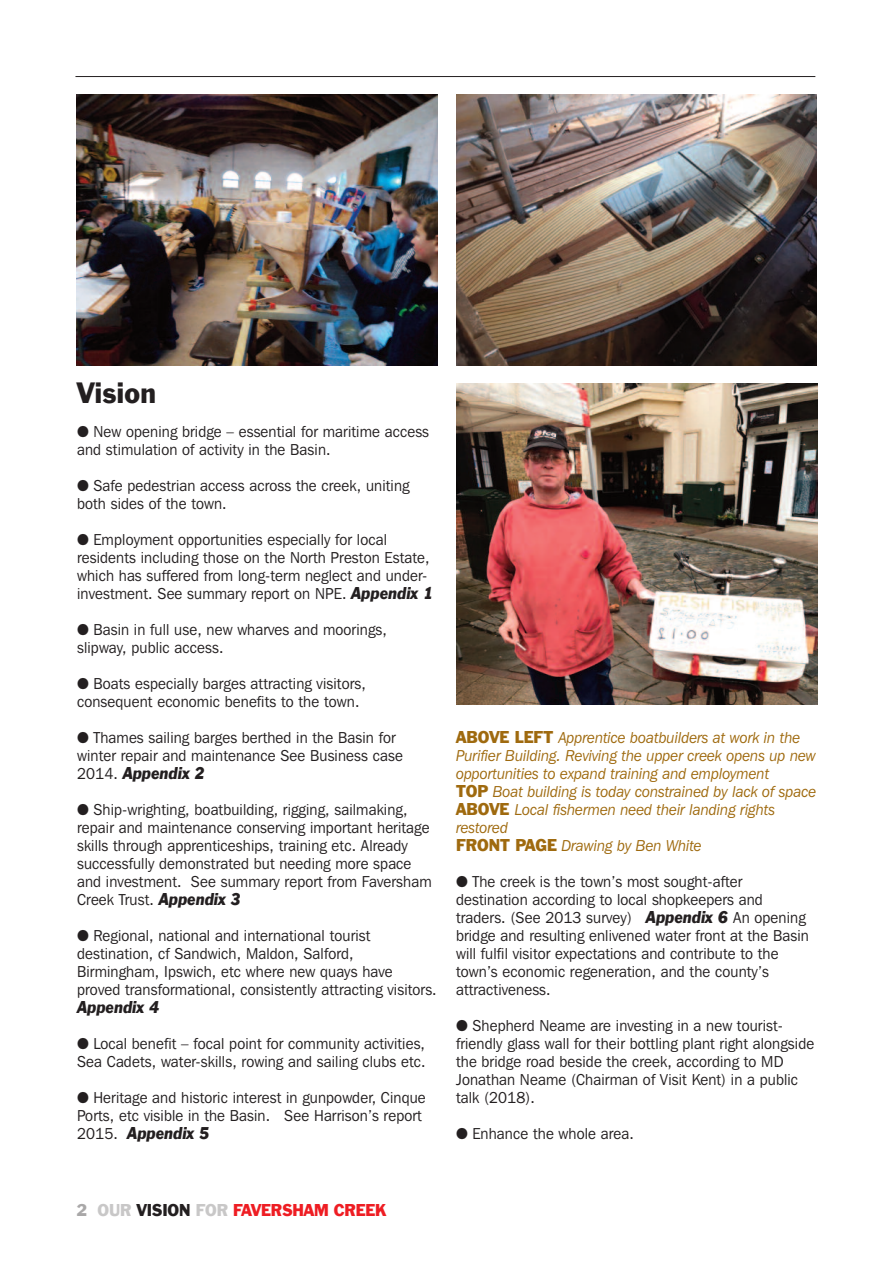
<style>
.page{position:relative;width:893px;height:1263px;background:#fff}
.page>*{position:absolute;margin:0;border:0;box-sizing:border-box;transform-origin:0 0}
.t1{font:27px "Franklin Gothic BT";letter-spacing:.01em;color:#231f20;scale:.95 1}
.t2{font:15.75px/18px "Franklin Gothic IT Cby BT";letter-spacing:.01em;color:#231f20;scale:.95 1}
.t3{font:italic 15.75px/18px "Franklin Gothic IT Cby BT";color:#9f6a0f;scale:.95 1}
.t4{font:italic 15.75px "Franklin Gothic BT";letter-spacing:.01em;color:#231f20;scale:.95 1}
.t5{font:15.75px "Franklin Gothic BT";letter-spacing:-.01em;color:#ee1d23;scale:.95 1}
.s1{font-family:"Franklin Gothic BT";font-style:italic}
.s2{font-family:"Franklin Gothic IT Cby BT";font-style:normal}
.s3{font-family:"Franklin Gothic BT";font-style:normal}
.s4{color:rgb(35 31 32/.39)}
.s5{color:rgb(35 31 32/.25)}
.s6{color:#231f20}
</style>
<div class="page">
<hr style="left:75px;top:76px;width:740px;height:1px;background:#231f20">
<img style="left:77px;top:95px;width:360px;height:270px">
<img style="left:456px;top:95px;width:360px;height:271px">
<img style="left:456px;top:384px;width:361px;height:320px">
<h1 class="t1" style="left:77px;top:383px;width:84px">Vision</h1>
<p class="t2" style="left:77px;top:423px;width:372px">● New opening bridge – essential for maritime access and stimulation of activity in the Basin.</p>
<p class="t2" style="left:77px;top:477px;width:351px">● Safe pedestrian access across the creek, uniting both sides of the town.</p>
<p class="t2" style="left:77px;top:531px;width:376px">● Employment opportunities especially for local residents including those on the North Preston Estate, which has suffered from long-term neglect and under&shy;investment. See summary report on NPE. <span class="s1">Appendix 1</span></p>
<p class="t2" style="left:77px;top:621px;width:328px">● Basin in full use, new wharves and moorings, slipway, public access.</p>
<p class="t2" style="left:77px;top:675px;width:305px">● Boats especially barges attracting visitors, consequent economic benefits to the town.</p>
<p class="t2" style="left:77px;top:729px;width:344px">● Thames sailing barges berthed in the Basin for winter repair and maintenance See Business case</p>
<p class="t4" style="left:77px;top:767px;width:136px"><span class="s2">2014.</span> Appendix 2</p>
<p class="t2" style="left:77px;top:801px;width:375px">● Ship-wrighting, boatbuilding, rigging, sailmaking, repair and maintenance conserving important heritage skills through apprenticeships, training etc. Already successfully demonstrated but needing more space and investment. See summary report from Faversham Creek Trust. <span class="s1">Appendix 3</span></p>
<p class="t2" style="left:77px;top:927px;width:380px">● Regional, national and international tourist destination, cf Sandwich, Maldon, Salford, Birmingham, Ipswich, etc where new quays have proved transformational, consistently attracting visitors.</p>
<p class="t4" style="left:77px;top:1001px;width:88px">Appendix 4</p>
<p class="t2" style="left:77px;top:1035px;width:368px">● Local benefit – focal point for community activities,<br>Sea Cadets, water-skills, rowing and sailing clubs etc.</p>
<p class="t2" style="left:77px;top:1089px;width:369px">● Heritage and historic interest in gunpowder, Cinque<br>Ports, etc visible in the Basin. See Harrison’s report</p>
<p class="t4" style="left:77px;top:1127px;width:141px"><span class="s2">2015.</span> Appendix 5</p>
<p class="t3" style="left:456px;top:729px;width:381px"><span class="s3">ABOVE LEFT</span> Apprentice boatbuilders at work in the Purifier Building. Reviving the upper creek opens up new opportunities to expand training and employment<br><span class="s3">TOP</span> Boat building is today constrained by lack of space <span class="s3">ABOVE</span> Local fishermen need their landing rights restored<br><span class="s3">FRONT PAGE</span> Drawing by Ben White</p>
<p class="t2" style="left:456px;top:873px;width:373px">● The creek is the town’s most sought-after destination according to local shopkeepers and traders. (See 2013 survey) <span class="s1">Appendix 6</span> An opening bridge and resulting enlivened water front at the Basin will fulfil visitor expectations and contribute to the town’s economic regeneration, and the county’s attractiveness.</p>
<p class="t2" style="left:456px;top:1017px;width:379px">● Shepherd Neame are investing in a new tourist&shy;friendly glass wall for their bottling plant right alongside the bridge road beside the creek, according to MD Jonathan Neame (Chairman of Visit Kent) in a public talk (2018).</p>
<p class="t2" style="left:456px;top:1125px;width:189px">● Enhance the whole area.</p>
<p class="t5" style="left:77px;top:1204px;width:327px"><span class="s4">2</span> <span class="s5">OUR</span> <span class="s6">VISION</span> <span class="s5">FOR</span> FAVERSHAM CREEK</p>
</div>
